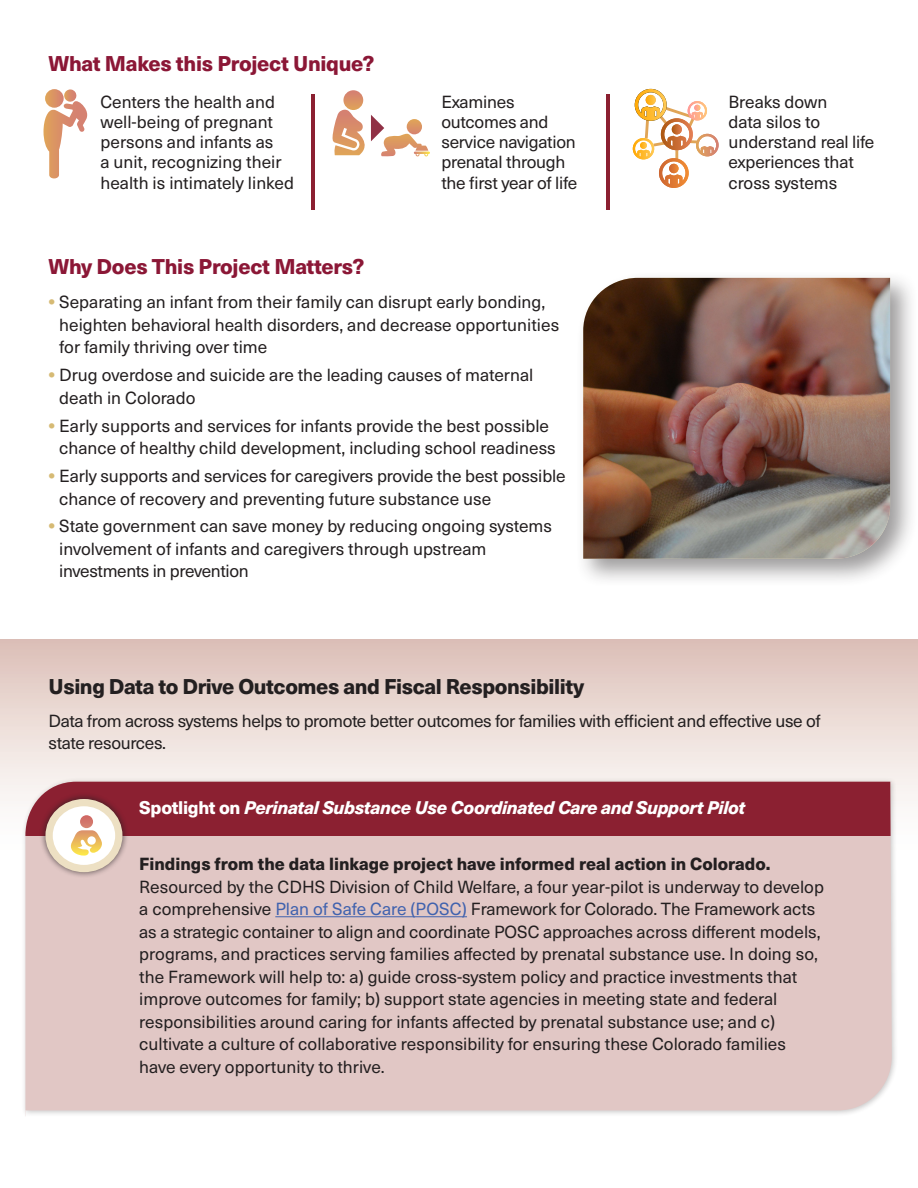
<style>
.page{position:relative;width:918px;height:1188px;background:#fff}
.page>*{position:absolute;margin:0;border:0;box-sizing:border-box;transform-origin:0 0}
.t1{font:800 21px "Neue Haas Unica W1 G";letter-spacing:-.015em;color:#8b1736}
.t2{font:800 21px "Neue Haas Unica W1 G";letter-spacing:-.02em;color:#231f20}
.t3{font:italic 800 18px "Neue Haas Unica W1 G";letter-spacing:-.02em;color:#fff}
.t4{font:17.25px/22.5px "Neue Haas Unica W1 G";color:#231f20}
.t5{font:17.25px/22.5px "Neue Haas Unica W1 G";letter-spacing:-.02em;color:#231f20}
.s1{font-weight:800;color:#d6ba74}
.s2{font-style:normal}
.s3{font-weight:800}
.s4{color:#4062ae}
</style>
<div class="page">
<div style="left:576px;top:270px;width:342px;height:318px;background:#231f20;opacity:.45"></div>
<img style="left:583px;top:278px;width:307px;height:281px">
<svg style="left:0;top:639px;width:918px;height:162px;background:#e9d8d2"></svg>
<div style="left:21px;top:777px;width:877px;height:344px;background:#231f20;opacity:.25"></div>
<div style="left:25px;top:836px;width:867px;height:280px;background:#e1c7c5"></div>
<div style="left:25px;top:782px;width:867px;height:54px;background:#8b2031"></div>
<hr style="left:275px;top:916px;width:192px;height:1px;background:#4062ae">
<div style="left:39px;top:793px;width:90px;height:86px;background:#231f20;opacity:.75"></div>
<svg style="left:49px;top:803px;width:70px;height:66px;fill:#fff"></svg>
<div style="left:45px;top:799px;width:77px;height:73px;border:7px solid #ede0c3;border-radius:50%"></div>
<svg style="left:71px;top:815px;width:31px;height:41px"></svg>
<svg style="left:44px;top:89px;width:44px;height:89px"></svg>
<svg style="left:343px;top:90px;width:20px;height:20px"></svg>
<svg style="left:332px;top:110px;width:98px;height:46px"></svg>
<svg style="left:633px;top:89px;width:86px;height:99px"></svg>
<hr style="left:312px;top:94px;width:3px;height:116px;background:#8b2031">
<hr style="left:607px;top:94px;width:3px;height:116px;background:#8b2031">
<p class="t1" style="left:49px;top:47px;width:327px">What Makes this Project Unique?</p>
<p class="t4" style="left:100px;top:90px;width:195px;line-height:20.2px">Centers the health and well-being of pregnant persons and infants as<br>a unit, recognizing their health is intimately linked</p>
<p class="t4" style="left:441px;top:90px;width:138px;line-height:20.2px">Examines outcomes and service navigation prenatal through the first year of life</p>
<p class="t4" style="left:728px;top:90px;width:147px;line-height:20.2px">Breaks down<br>data silos to understand real life experiences that cross systems</p>
<p class="t1" style="left:49px;top:251px;width:317px">Why Does This Project Matters?</p>
<p class="t4" style="left:59px;top:290px;width:501px;text-indent:-11px"><span class="s1">•</span> Separating an infant from their family can disrupt early bonding, heighten behavioral health disorders, and decrease opportunities for family thriving over time</p>
<p class="t4" style="left:59px;top:363px;width:476px;text-indent:-11px"><span class="s1">•</span> Drug overdose and suicide are the leading causes of maternal death in Colorado</p>
<p class="t4" style="left:59px;top:413px;width:498px;text-indent:-11px"><span class="s1">•</span> Early supports and services for infants provide the best possible chance of healthy child development, including school readiness</p>
<p class="t4" style="left:59px;top:464px;width:508px;text-indent:-11px"><span class="s1">•</span> Early supports and services for caregivers provide the best possible chance of recovery and preventing future substance use</p>
<p class="t4" style="left:59px;top:514px;width:494px;text-indent:-11px"><span class="s1">•</span> State government can save money by reducing ongoing systems involvement of infants and caregivers through upstream investments in prevention</p>
<p class="t2" style="left:49px;top:670px;width:537px">Using Data to Drive Outcomes and Fiscal Responsibility</p>
<p class="t5" style="left:49px;top:708px;width:774px">Data from across systems helps to promote better outcomes for families with efficient and effective use of state resources.</p>
<p class="t3" style="left:139px;top:794px;width:608px"><span class="s2">Spotlight on</span> Perinatal Substance Use Coordinated Care and Support Pilot</p>
<p class="t4" style="left:139px;top:852px;width:686px"><span class="s3">Findings from the data linkage project have informed real action in Colorado.<br></span>Resourced by the CDHS Division of Child Welfare, a four year-pilot is underway to develop a comprehensive <span class="s4">Plan of Safe Care (POSC)</span> Framework for Colorado. The Framework acts as a strategic container to align and coordinate POSC approaches across different models, programs, and practices serving families affected by prenatal substance use. In doing so, the Framework will help to: a) guide cross-system policy and practice investments that improve outcomes for family; b) support state agencies in meeting state and federal responsibilities around caring for infants affected by prenatal substance use; and c) cultivate a culture of collaborative responsibility for ensuring these Colorado families have every opportunity to thrive.</p>
</div>
